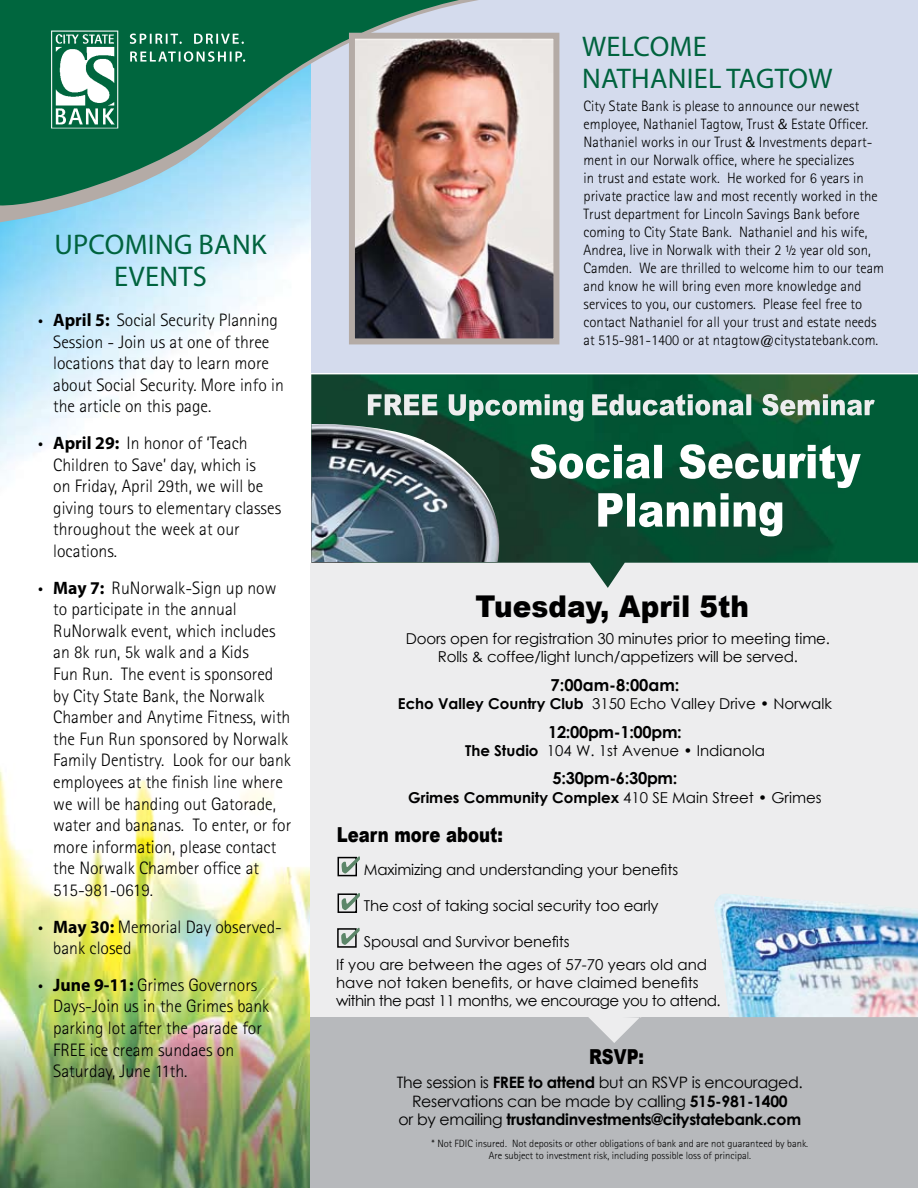
<style>
.page{position:relative;width:918px;height:1188px;background:#fff}
.page>*{position:absolute;margin:0;border:0;box-sizing:border-box;transform-origin:0 0}
.t1{font:900 30px "Arial";color:#000;scale:.93 1}
.t2{font:28.5px/31.5px "Myriad Pro";letter-spacing:.01em;color:#00633e;text-align:center}
.t3{font:900 20.7px "Arial";color:#000;scale:.8 1}
.t4{font:300 18px/21.6px "Rotis Sans Serif Std";color:#000}
.t5{font:700 16.5px "Century Gothic";letter-spacing:-.02em;color:#000}
.t6{font:700 16.5px "Century Gothic";color:#000}
.t7{font:15.75px/18.9px "Century Gothic";letter-spacing:-.02em;color:#000;text-align:center}
.t8{font:300 15px/18px "Rotis Sans Serif Std";color:#000}
.t9{font:15px/18px "Century Gothic";letter-spacing:-.01em;color:#000;text-align:center}
.t10{font:700 15px "Century Gothic";color:#000}
.t11{font:300 10.5px/12px "Rotis Sans Serif Std";color:#000;text-align:center}
.s1{font-family:"Myriad Pro";font-weight:400}
.s2{font-family:"Myriad Pro";font-weight:700}
.s3{font-family:"Franklin Gothic";font-weight:400}
.s4{font-weight:700}
.s5{font-weight:400}
</style>
<div class="page">
<div style="left:311px;top:0;width:607px;height:373px;background:#d4dbed"></div>
<img style="left:0;top:224px;width:310px;height:964px">
<svg style="left:0;top:211px;width:560px;height:13px;background:#b4ddf2"></svg>
<svg style="left:0;top:0;width:560px;height:211px;background:#4e9687"></svg>
<svg style="left:130px;top:34px;width:114px;height:10px"></svg>
<svg style="left:130px;top:51px;width:115px;height:11px"></svg>
<img style="left:48px;top:30px;width:75px;height:99px">
<img style="left:356px;top:40px;width:196px;height:297px">
<div style="left:349px;top:33px;width:210px;height:311px;border:6px solid #b4aba6"></div>
<div style="left:310px;top:563px;width:608px;height:455px;background:#ededee"></div>
<img style="left:311px;top:374px;width:607px;height:214px">
<div style="left:310px;top:1018px;width:608px;height:170px;background:#b7b9bc"></div>
<svg style="left:587px;top:1017px;width:54px;height:26px"></svg>
<img style="left:312px;top:425px;width:189px;height:137px">
<svg style="left:368px;top:394px;width:215px;height:27px;background:#659381"></svg>
<svg style="left:592px;top:394px;width:283px;height:22px;background:#749d8a"></svg>
<svg style="left:530px;top:444px;width:331px;height:92px"></svg>
<img style="left:714px;top:894px;width:204px;height:25px">
<div style="left:338px;top:857px;width:19px;height:19px;border:2px solid #000"></div>
<svg style="left:342px;top:857px;width:18px;height:17px"></svg>
<div style="left:338px;top:893px;width:19px;height:20px;border:2px solid #000"></div>
<svg style="left:342px;top:893px;width:18px;height:17px"></svg>
<div style="left:337px;top:928px;width:20px;height:20px;border:2px solid #000"></div>
<svg style="left:341px;top:928px;width:19px;height:17px"></svg>
<h2 class="t2" style="left:54px;top:229px;width:162px">UPCOMING BANK<br>EVENTS</h2>
<p class="t4" style="left:53px;top:309px;width:232px;text-indent:-15px"><span class="s1">•</span> <span class="s2">April 5:</span> Social Security Planning<br>Session - Join us at one of three locations that day to learn more about Social Security. More info in the article on this page.</p>
<p class="t4" style="left:53px;top:432px;width:229px;text-indent:-15px"><span class="s1">•</span> <span class="s2">April 29:</span> In honor of ‘Teach<br>Children to Save’ day, which is<br>on Friday, April 29th, we will be giving tours to elementary classes throughout the week at our locations.</p>
<p class="t4" style="left:53px;top:577px;width:240px;text-indent:-15px"><span class="s1">•</span> <span class="s2">May 7:</span> RuNorwalk-Sign up now to participate in the annual<br>RuNorwalk event, which includes an 8k run, 5k walk and a Kids<br>Fun Run. The event is sponsored by City State Bank, the Norwalk<br>Chamber and Anytime Fitness, with the Fun Run sponsored by Norwalk<br>Family Dentistry. Look for our bank employees at the finish line where we will be handing out Gatorade, water and bananas. To enter, or for more information, please contact the Norwalk Chamber office at<br>515-981-0619.</p>
<p class="t4" style="left:53px;top:916px;width:230px;text-indent:-15px"><span class="s1">•</span> <span class="s2">May 30:</span> Memorial Day observed&shy;bank closed</p>
<p class="t4" style="left:53px;top:974px;width:218px;text-indent:-15px"><span class="s1">•</span> <span class="s2">June 9-11:</span> Grimes Governors<br>Days-Join us in the Grimes bank parking lot after the parade for<br>FREE ice cream sundaes on<br>Saturday, June 11th.</p>
<h2 class="t2" style="left:582px;top:31px;width:123px;text-align:left">WELCOME<br>NATHANIE</h2>
<h2 class="t2" style="left:708px;top:62px;width:125px">L TAGTOW</h2>
<p class="t8" style="left:584px;top:97px;width:302px">City State Bank is please to announce our newest employee, Nathaniel Tagtow, Trust <span class="s3">&amp;</span> Estate Officer.<br>Nathaniel works in our Trust <span class="s3">&amp;</span> Investments depart&shy;ment in our Norwalk office, where he specializes<br>in trust and estate work. He worked for 6 years in private practice law and most recently worked in the Trust department for Lincoln Savings Bank before coming to City State Bank. Nathaniel and his wife, Andrea, live in Norwalk with their 2 ½ year old son, Camden. We are thrilled to welcome him to our team and know he will bring even more knowledge and services to you, our customers. Please feel free to contact Nathaniel for all your trust and estate needs at 515-981-1400 or at ntagtow@citystatebank.com.</p>
<h1 class="t1" style="left:475px;top:584px;width:296px">Tuesday, April 5th</h1>
<p class="t9" style="left:406px;top:629px;width:426px">Doors open for registration 30 minutes prior to meeting time.<br>Rolls &amp; coffee/light lunch/appetizers will be served.</p>
<p class="t6" style="left:550px;top:672px;width:131px">7:00am-8:00am:</p>
<p class="t9" style="left:398px;top:694px;width:436px"><span class="s4">Echo Valley Country Club</span> 3150 Echo Valley Drive • Norwalk</p>
<p class="t5" style="left:548px;top:719px;width:135px">12:00pm-1:00pm:</p>
<p class="t9" style="left:465px;top:741px;width:301px"><span class="s4">The Studio</span> 104 W. 1st Avenue • Indianola</p>
<p class="t5" style="left:553px;top:766px;width:126px">5:30pm-6:30pm:</p>
<p class="t10" style="left:408px;top:786px;width:415px">Grimes Community Complex <span class="s5">410 SE Main Street • Grimes</span></p>
<p class="t3" style="left:337px;top:820px;width:209px">Learn more about:</p>
<p class="t9" style="left:364px;top:860px;width:316px">Maximizing and understanding your benefits</p>
<p class="t9" style="left:364px;top:896px;width:296px">The cost of taking social security too early</p>
<p class="t9" style="left:364px;top:932px;width:207px">Spousal and Survivor benefits</p>
<p class="t9" style="left:336px;top:956px;width:386px;text-align:left">If you are between the ages of 57-70 years old and have not taken benefits, or have claimed benefits within the past 11 months, we encourage you to attend.</p>
<p class="t3" style="left:589px;top:1041px;width:70px">RSVP:</p>
<p class="t7" style="left:397px;top:1072px;width:407px">The session is <span class="s4">FREE to attend</span> but an RSVP is encouraged.<br>Reservations can be made by calling <span class="s4">515-981-1400<br></span>or by emailing <span class="s4">trustandinvestments@citystatebank.com</span></p>
<p class="t11" style="left:432px;top:1137px;width:378px">* Not FDIC insured. Not deposits or other obligations of bank and are not guaranteed by bank.<br>Are subject to investment risk, including possible loss of principal.</p>
</div>
